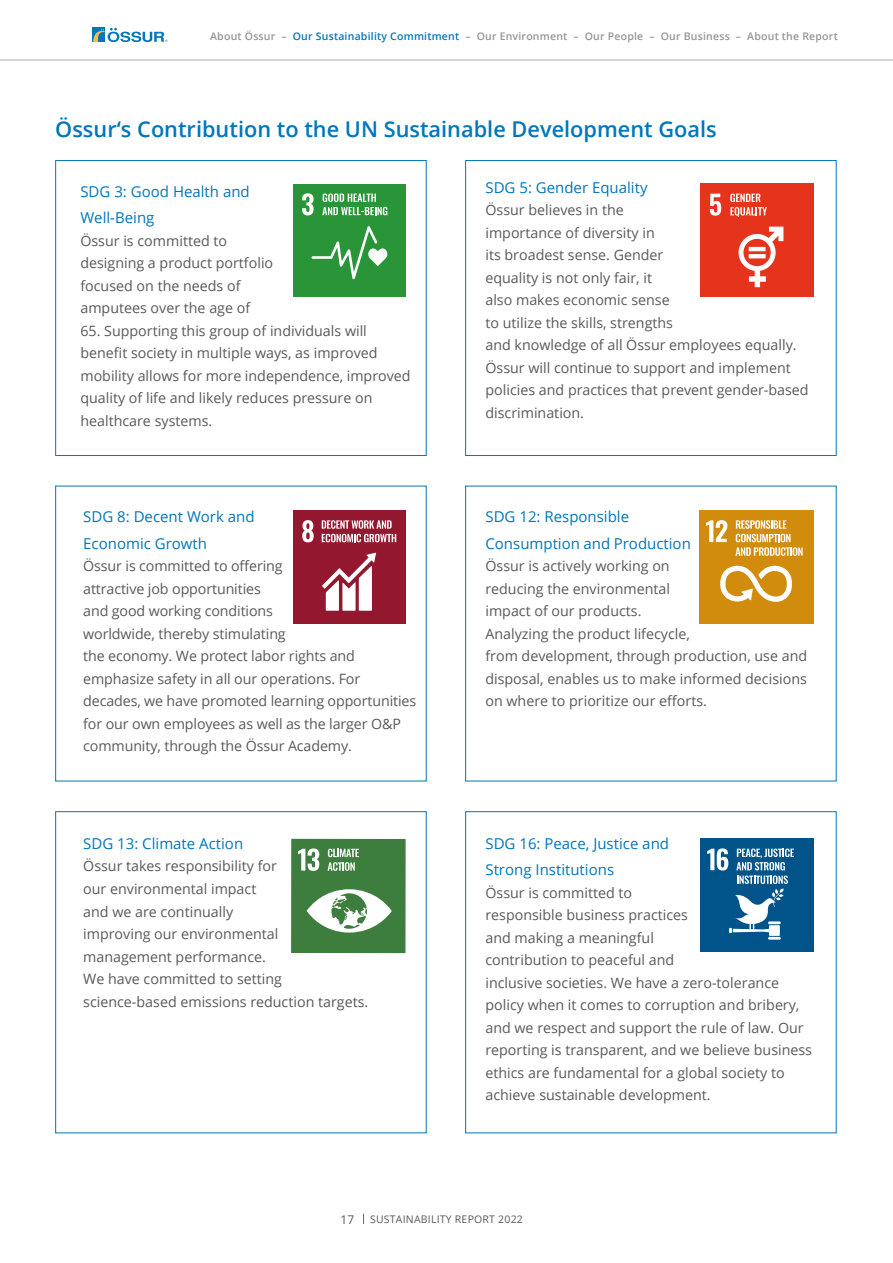
<style>
.page{position:relative;width:893px;height:1263px;background:#fff}
.page>*{position:absolute;margin:0;border:0;box-sizing:border-box;transform-origin:0 0}
.t1{font:600 21.75px "Open Sans";color:#0076bb}
.t2{font:15px/26.4px "Open Sans";color:#0076bb}
.t3{font:14.25px/22.5px "Open Sans";color:#58595b}
.t4{font:12px "Open Sans";color:#58595b}
.t5{font:600 10.5px "Open Sans";letter-spacing:.02em;color:#939598}
.t6{font:10.5px "Open Sans";letter-spacing:.02em;color:#58595b}
.s1{color:#0076bb}
</style>
<div class="page">
<hr style="left:0;top:60px;width:893px;height:1px;background:#a7a9ac">
<svg style="left:92px;top:27px;width:13px;height:16px"></svg>
<div style="left:92px;top:28px;width:13px;height:14px;background:#0076bb"></div>
<svg style="left:93px;top:28px;width:75px;height:14px"></svg>
<div style="left:55px;top:811px;width:372px;height:322px;border:1px solid #0076bb"></div>
<div style="left:55px;top:160px;width:372px;height:296px;border:1px solid #0076bb"></div>
<div style="left:465px;top:160px;width:372px;height:296px;border:1px solid #0076bb"></div>
<div style="left:465px;top:811px;width:372px;height:322px;border:1px solid #0076bb"></div>
<div style="left:293px;top:184px;width:113px;height:112px;background:#299438"></div>
<svg style="left:302px;top:193px;width:12px;height:22px"></svg>
<svg style="left:322px;top:193px;width:65px;height:22px"></svg>
<svg style="left:312px;top:226px;width:75px;height:53px"></svg>
<div style="left:701px;top:184px;width:113px;height:113px;background:#e6331c"></div>
<svg style="left:710px;top:194px;width:11px;height:22px"></svg>
<svg style="left:730px;top:194px;width:37px;height:23px"></svg>
<svg style="left:738px;top:227px;width:45px;height:60px"></svg>
<hr style="left:749px;top:247px;width:17px;height:4px;background:#fff">
<svg style="left:749px;top:254px;width:17px;height:4px"></svg>
<div style="left:293px;top:510px;width:113px;height:114px;background:#941730"></div>
<svg style="left:302px;top:520px;width:12px;height:22px"></svg>
<svg style="left:322px;top:520px;width:74px;height:22px"></svg>
<svg style="left:322px;top:553px;width:54px;height:58px"></svg>
<div style="left:699px;top:510px;width:115px;height:114px;background:#d18c0d"></div>
<svg style="left:706px;top:520px;width:21px;height:22px"></svg>
<svg style="left:735px;top:520px;width:68px;height:36px"></svg>
<svg style="left:720px;top:565px;width:72px;height:37px"></svg>
<div style="left:291px;top:839px;width:115px;height:114px;background:#3d7d3d"></div>
<svg style="left:298px;top:848px;width:21px;height:23px"></svg>
<svg style="left:328px;top:849px;width:31px;height:22px"></svg>
<svg style="left:307px;top:889px;width:85px;height:44px"></svg>
<div style="left:701px;top:839px;width:113px;height:113px;background:#00548a"></div>
<svg style="left:707px;top:848px;width:87px;height:92px"></svg>
<p class="t5" style="left:210px;top:29px;width:629px">About Össur – <span class="s1">Our Sustainability Commitment</span> – Our Environment – Our People – Our Business – About the Report</p>
<h1 class="t1" style="left:55px;top:114px;width:663px">Össur‘s Contribution to the UN Sustainable Development Goals</h1>
<p class="t2" style="left:80px;top:178px;width:171px">SDG 3: Good Health and<br>Well-Being</p>
<p class="t3" style="left:80px;top:229px;width:194px">Össur is committed to designing a product portfolio focused on the needs of amputees over the age of</p>
<p class="t3" style="left:80px;top:319px;width:332px">65. Supporting this group of individuals will benefit society in multiple ways, as improved mobility allows for more independence, improved quality of life and likely reduces pressure on healthcare systems.</p>
<p class="t2" style="left:83px;top:503px;width:173px">SDG 8: Decent Work and<br>Economic Growth</p>
<p class="t3" style="left:83px;top:554px;width:334px">Össur is committed to offering<br>attractive job opportunities<br>and good working conditions<br>worldwide, thereby stimulating<br>the economy. We protect labor rights and emphasize safety in all our operations. For decades, we have promoted learning opportunities for our own employees as well as the larger O&amp;P community, through the Össur Academy.</p>
<p class="t2" style="left:83px;top:830px;width:161px">SDG 13: Climate Action</p>
<p class="t3" style="left:83px;top:855px;width:287px">Össur takes responsibility for<br>our environmental impact<br>and we are continually<br>improving our environmental management performance.<br>We have committed to setting science-based emissions reduction targets.</p>
<p class="t2" style="left:485px;top:174px;width:164px">SDG 5: Gender Equality</p>
<p class="t3" style="left:485px;top:198px;width:325px">Össur believes in the<br>importance of diversity in<br>its broadest sense. Gender<br>equality is not only fair, it<br>also makes economic sense<br>to utilize the skills, strengths<br>and knowledge of all Össur employees equally.<br>Össur will continue to support and implement policies and practices that prevent gender-based discrimination.</p>
<p class="t2" style="left:485px;top:503px;width:207px">SDG 12: Responsible<br>Consumption and Production</p>
<p class="t3" style="left:485px;top:554px;width:323px">Össur is actively working on<br>reducing the environmental<br>impact of our products.<br>Analyzing the product lifecycle,<br>from development, through production, use and disposal, enables us to make informed decisions on where to prioritize our efforts.</p>
<p class="t2" style="left:485px;top:830px;width:185px">SDG 16: Peace, Justice and<br>Strong Institutions</p>
<p class="t3" style="left:485px;top:881px;width:328px">Össur is committed to<br>responsible business practices<br>and making a meaningful<br>contribution to peaceful and<br>inclusive societies. We have a zero-tolerance policy when it comes to corruption and bribery, and we respect and support the rule of law. Our reporting is transparent, and we believe business ethics are fundamental for a global society to achieve sustainable development.</p>
<p class="t4" style="left:341px;top:1211px;width:15px">17</p>
<p class="t6" style="left:370px;top:1212px;width:154px">SUSTAINABILITY REPORT 2022</p>
</div>
